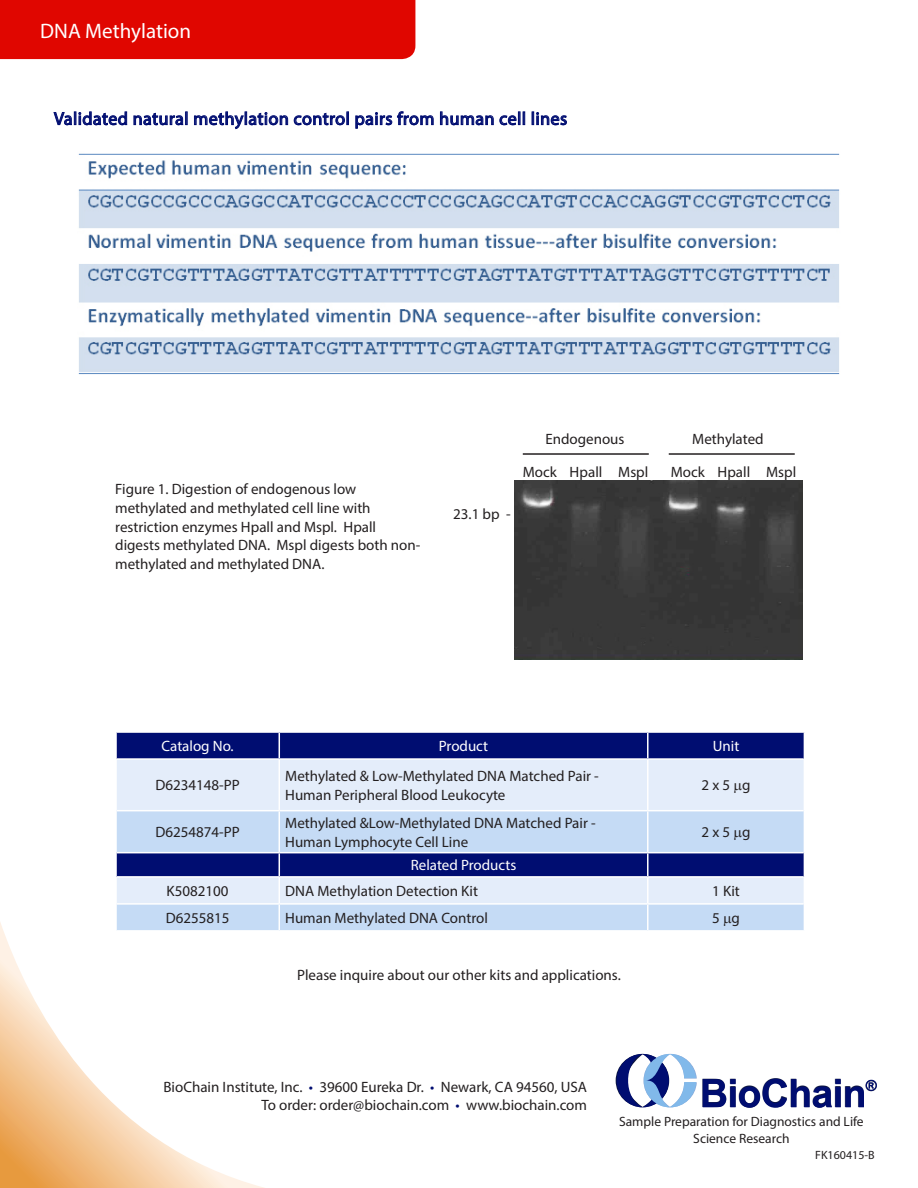
<style>
.page{position:relative;width:918px;height:1188px;background:#fff}
.page>*{position:absolute;margin:0;border:0;box-sizing:border-box;transform-origin:0 0}
.t1{font:700 39.3px "Arial";letter-spacing:-.02em;color:#0d153c}
.Product_Tab_Headline{font:21px "Myriad Pro";color:#fff}
.Body_Text{font:18px "Myriad Pro";letter-spacing:.025em;color:#000d71}
.Body_Text-2{font:15px/18.8px "Myriad Pro";color:#231f20}
.Table_Titles{font:15px "Myriad Pro";color:#fff}
.Body_Text-3{font:15px "Myriad Pro";color:#fff}
.t2{font:700 14.85px "Arial";color:#0d153c}
.t3{font:13.5px/16.2px "Myriad Pro";color:#231f20;text-align:center}
.Body_Text-4{font:12px "Myriad Pro";color:#231f20}
.s1{color:#000d71}
</style>
<div class="page">
<svg style="left:0;top:922px;width:264px;height:266px"></svg>
<div style="left:0;top:0;width:415px;height:59px;background:#e00600"></div>
<svg style="left:53px;top:111px;width:74px;height:15px"></svg>
<svg style="left:133px;top:112px;width:51px;height:14px"></svg>
<div style="left:185px;top:111px;width:3px;height:14px;border:1px solid #000d71"></div>
<svg style="left:194px;top:111px;width:94px;height:19px"></svg>
<svg style="left:294px;top:111px;width:55px;height:15px"></svg>
<svg style="left:355px;top:111px;width:79px;height:18px"></svg>
<svg style="left:440px;top:111px;width:85px;height:15px"></svg>
<svg style="left:532px;top:111px;width:35px;height:15px"></svg>
<svg style="left:616px;top:1054px;width:261px;height:54px"></svg>
<img style="left:515px;top:481px;width:288px;height:179px">
<hr style="left:523px;top:453px;width:126px;height:2px;background:#231f20">
<hr style="left:669px;top:453px;width:126px;height:2px;background:#231f20">
<div style="left:117px;top:760px;width:687px;height:50px;background:#e4edfa"></div>
<div style="left:117px;top:811px;width:687px;height:41px;background:#c5dbf5"></div>
<div style="left:116px;top:732px;width:689px;height:27px;background:#000d71"></div>
<hr style="left:279px;top:760px;width:1px;height:50px;background:#fff">
<hr style="left:279px;top:811px;width:1px;height:41px;background:#fff">
<hr style="left:117px;top:758px;width:162px;height:2px;background:#fff">
<hr style="left:279px;top:758px;width:369px;height:2px;background:#fff">
<hr style="left:648px;top:758px;width:156px;height:2px;background:#fff">
<hr style="left:115px;top:930px;width:164px;height:2px;background:#fff">
<hr style="left:647px;top:760px;width:2px;height:50px;background:#fff">
<hr style="left:647px;top:811px;width:2px;height:41px;background:#fff">
<hr style="left:115px;top:904px;width:2px;height:26px;background:#fff">
<img style="left:78px;top:153px;width:762px;height:222px">
<svg style="left:734px;top:784px;width:8px;height:10px"></svg>
<svg style="left:734px;top:831px;width:8px;height:10px"></svg>
<svg style="left:116px;top:853px;width:688px;height:77px;background:#98a6d0"></svg>
<p class="Product_Tab_Headline" style="left:40px;top:18px;width:152px">DNA Methylation</p>
<p class="Body_Text" style="left:54px;top:107px;width:515px">Validated natural methylation control pairs from human cell lines</p>
<p class="Body_Text-2" style="left:545px;top:430px;width:81px">Endogenous</p>
<p class="Body_Text-2" style="left:692px;top:430px;width:73px">Methylated</p>
<p class="Body_Text-2" style="left:115px;top:480px;width:307px">Figure 1. Digestion of endogenous low methylated and methylated cell line with restriction enzymes Hpall and Mspl. Hpall digests methylated DNA. Mspl digests both non&shy;methylated and methylated DNA.</p>
<p class="Body_Text-2" style="left:453px;top:504px;width:59px">23.1 bp -</p>
<p class="Body_Text-2" style="left:523px;top:462px;width:127px">Mock Hpall Mspl</p>
<p class="Body_Text-2" style="left:671px;top:462px;width:127px">Mock Hpall Mspl</p>
<p class="Table_Titles" style="left:162px;top:737px;width:74px">Catalog No.</p>
<p class="Table_Titles" style="left:439px;top:737px;width:51px">Product</p>
<p class="Table_Titles" style="left:713px;top:737px;width:28px">Unit</p>
<p class="Body_Text-2" style="left:155px;top:776px;width:86px">D6234148-PP</p>
<p class="Body_Text-2" style="left:285px;top:766px;width:315px">Methylated &amp; Low-Methylated DNA Matched Pair -<br>Human Peripheral Blood Leukocyte</p>
<p class="Body_Text-2" style="left:702px;top:776px;width:50px">2 x 5 g</p>
<p class="Body_Text-2" style="left:155px;top:823px;width:86px">D6254874-PP</p>
<p class="Body_Text-2" style="left:285px;top:813px;width:312px">Methylated &amp;Low-Methylated DNA Matched Pair -<br>Human Lymphocyte Cell Line</p>
<p class="Body_Text-2" style="left:702px;top:823px;width:50px">2 x 5 g</p>
<p class="Body_Text-3" style="left:411px;top:856px;width:107px">Related Products</p>
<p class="Body_Text-2" style="left:167px;top:881px;width:63px">K5082100</p>
<p class="Body_Text-2" style="left:285px;top:881px;width:194px">DNA Methylation Detection Kit</p>
<p class="Body_Text-2" style="left:712px;top:881px;width:29px">1 Kit</p>
<p class="Body_Text-2" style="left:166px;top:908px;width:65px">D6255815</p>
<p class="Body_Text-2" style="left:285px;top:908px;width:204px">Human Methylated DNA Control</p>
<p class="Body_Text-2" style="left:712px;top:908px;width:29px">5 g</p>
<p class="Body_Text-2" style="left:297px;top:966px;width:325px">Please inquire about our other kits and applications.</p>
<p class="Body_Text-2" style="left:163px;top:1077px;width:425px">BioChain Institute, Inc. <span class="s1">•</span> 39600 Eureka Dr. <span class="s1">•</span> Newark, CA 94560, USA</p>
<p class="Body_Text-2" style="left:261px;top:1095px;width:327px">To order: order@biochain.com <span class="s1">•</span> www.biochain.com</p>
<p class="t1" style="left:700px;top:1067px;width:168px">BioChain</p>
<p class="t2" style="left:866px;top:1075px;width:12px">®</p>
<p class="t3" style="left:619px;top:1113px;width:246px">Sample Preparation for Diagnostics and Life<br>Science Research</p>
<p class="Body_Text-4" style="left:815px;top:1148px;width:61px">FK160415-B</p>
</div>
